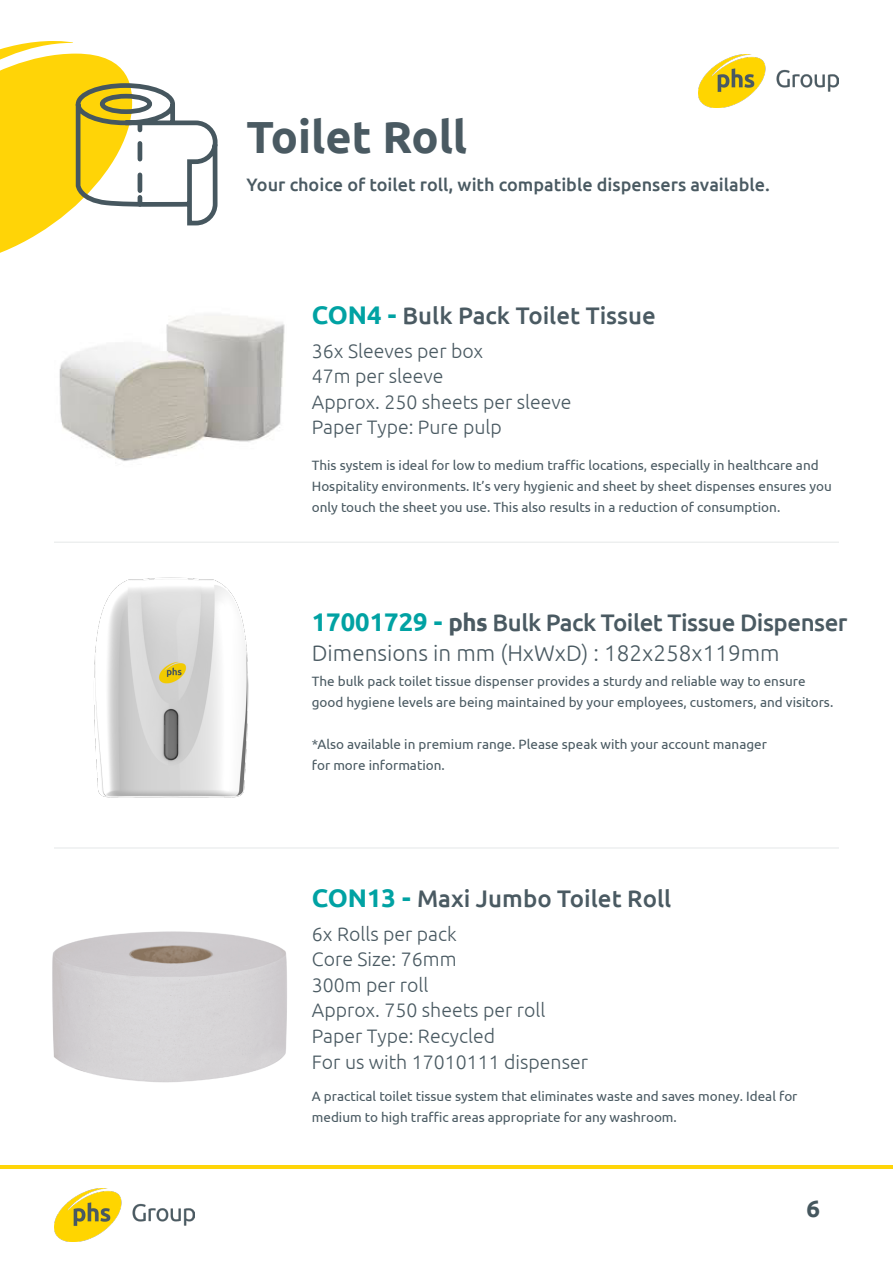
<style>
.page{position:relative;width:893px;height:1263px;background:#fff}
.page>*{position:absolute;margin:0;border:0;box-sizing:border-box;transform-origin:0 0}
.t1{font:700 45px "Ubuntu";color:#4a5a62}
.t2{font:500 24px "Ubuntu";color:#4a5a62}
.t3{font:500 24px "Ubuntu";letter-spacing:-.02em;color:#4a5a62}
.t4{font:700 24px "Ubuntu";color:#45575e}
.t5{font:300 22.5px "Ubuntu";color:#4a5a62}
.t6{font:300 19.5px/25.5px "Ubuntu";color:#4a5a62}
.t7{font:500 18px "Ubuntu";color:#4a5a62}
.t8{font:13.5px/21px "Ubuntu";color:#4a5a62}
.s1{font-weight:700;font-size:25.5px;color:#00a2a3}
.s2{font-weight:700}
</style>
<div class="page">
<img style="left:698px;top:54px;width:141px;height:53px">
<svg style="left:0;top:41px;width:129px;height:212px"></svg>
<svg style="left:73px;top:81px;width:145px;height:1161px"></svg>
<svg style="left:138px;top:123px;width:4px;height:7px"></svg>
<svg style="left:138px;top:143px;width:4px;height:48px"></svg>
<svg style="left:138px;top:197px;width:4px;height:7px"></svg>
<img style="left:59px;top:294px;width:226px;height:179px">
<hr style="left:54px;top:541px;width:785px;height:2px;background:#46575f">
<img style="left:83px;top:572px;width:166px;height:235px">
<hr style="left:54px;top:847px;width:785px;height:2px;background:#46575f">
<img style="left:52px;top:929px;width:235px;height:156px">
<hr style="left:0;top:1165px;width:893px;height:4px;background:#ffd508">
<img style="left:54px;top:1188px;width:141px;height:53px">
<h1 class="t1" style="left:247px;top:109px;width:222px">Toilet Roll</h1>
<h3 class="t7" style="left:247px;top:173px;width:525px">Your choice of toilet roll, with compatible dispensers available.</h3>
<h2 class="t2" style="left:312px;top:300px;width:346px"><span class="s1">CON4 -</span> Bulk Pack Toilet Tissue</h2>
<h3 class="t6" style="left:312px;top:337px;width:261px">36x Sleeves per box<br>47m per sleeve<br>Approx. 250 sheets per sleeve<br>Paper Type: Pure pulp</h3>
<p class="t8" style="left:312px;top:454px;width:521px">This system is ideal for low to medium traffic locations, especially in healthcare and<br>Hospitality environments. It’s very hygienic and sheet by sheet dispenses ensures you only touch the sheet you use. This also results in a reduction of consumption.</p>
<h2 class="t3" style="left:312px;top:607px;width:537px"><span class="s1">17001729 -</span> <span class="s2">phs</span> Bulk Pack Toilet Tissue Dispenser</h2>
<h3 class="t5" style="left:312px;top:640px;width:469px">Dimensions in mm (HxWxD) : 182x258x119mm</h3>
<p class="t8" style="left:312px;top:670px;width:523px">The bulk pack toilet tissue dispenser provides a sturdy and reliable way to ensure good hygiene levels are being maintained by your employees, customers, and visitors.</p>
<p class="t8" style="left:312px;top:733px;width:457px">*Also available in premium range. Please speak with your account manager for more information.</p>
<h2 class="t2" style="left:312px;top:883px;width:361px"><span class="s1">CON13 -</span> Maxi Jumbo Toilet Roll</h2>
<h3 class="t6" style="left:312px;top:921px;width:278px">6x Rolls per pack<br>Core Size: 76mm<br>300m per roll<br>Approx. 750 sheets per roll<br>Paper Type: Recycled<br>For us with 17010111 dispenser</h3>
<p class="t8" style="left:312px;top:1085px;width:487px">A practical toilet tissue system that eliminates waste and saves money. Ideal for medium to high traffic areas appropriate for any washroom.</p>
<h2 class="t4" style="left:806px;top:1194px;width:15px">6</h2>
</div>
